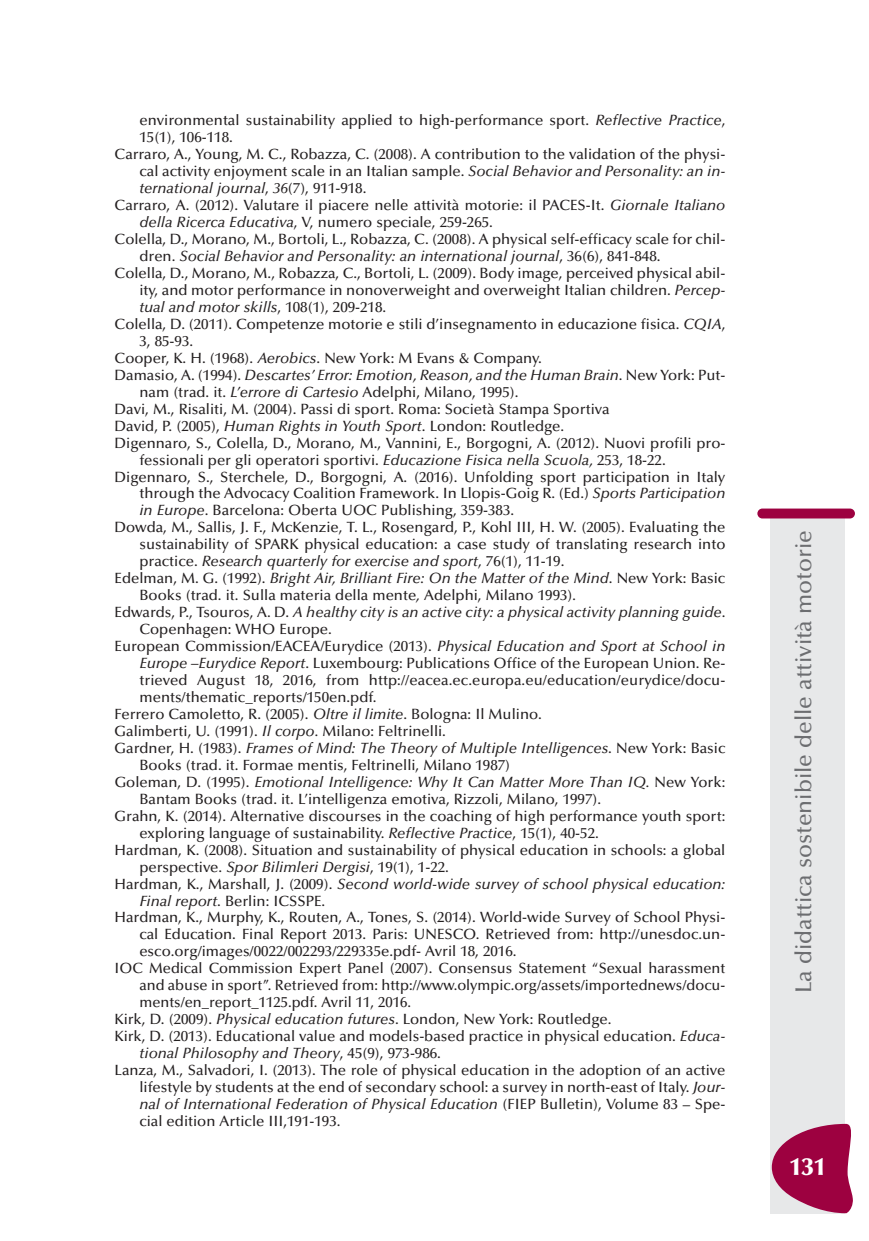
<style>
.page{position:relative;width:869px;height:1241px;background:#fff}
.page>*{position:absolute;margin:0;border:0;box-sizing:border-box;transform-origin:0 0}
.t1{font:900 24.5px "Optima";color:#fff}
.t2{font:500 22.75px "Optima";color:#6c6d70}
.t3{font:500 14.88px "Optima";color:#231f20}
.t4{font:italic 500 14.88px "Optima";color:#231f20}
.s1{font-style:italic}
.s2{font-style:normal}
</style>
<div class="page">
<div style="left:770px;top:516px;width:74px;height:697px;background:#e7e8e9"></div>
<div style="left:757px;top:508px;width:97px;height:10px;background:#9d0140;border-radius:5px"></div>
<svg style="left:771px;top:1123px;width:82px;height:89px"></svg>
<p class="t3" style="left:139px;top:114px;width:587px">environmental sustainability applied to high-performance sport. <span class="s1">Reflective Practice</span>,</p>
<p class="t3" style="left:139px;top:131px;width:95px">15(1), 106-118.</p>
<p class="t3" style="left:115px;top:148px;width:612px">Carraro, A., Young, M. C., Robazza, C. (2008). A contribution to the validation of the physi-</p>
<p class="t3" style="left:139px;top:165px;width:587px">cal activity enjoyment scale in an Italian sample. <span class="s1">Social Behavior and Personality: an in-</span></p>
<p class="t4" style="left:139px;top:182px;width:228px">ternational journal<span class="s2">,</span> 36<span class="s2">(7), 911-918.</span></p>
<p class="t3" style="left:115px;top:199px;width:612px">Carraro, A. (2012). Valutare il piacere nelle attività motorie: il PACES-It. <span class="s1">Giornale Italiano</span></p>
<p class="t3" style="left:139px;top:216px;width:355px"><span class="s1">della Ricerca Educativa</span>, V, numero speciale, 259-265.</p>
<p class="t3" style="left:115px;top:233px;width:612px">Colella, D., Morano, M., Bortoli, L., Robazza, C. (2008). A physical self-efficacy scale for chil-</p>
<p class="t4" style="left:139px;top:250px;width:522px"><span class="s2">dren.</span> Social Behavior and Personality: an international journal<span class="s2">, 36(6), 841-848.</span></p>
<p class="t3" style="left:115px;top:267px;width:612px">Colella, D., Morano, M., Robazza, C., Bortoli, L. (2009). Body image, perceived physical abil-</p>
<p class="t3" style="left:139px;top:284px;width:587px">ity, and motor performance in nonoverweight and overweight Italian children. <span class="s1">Percep-</span></p>
<p class="t4" style="left:139px;top:301px;width:248px">tual and motor skills<span class="s2">, 108(1), 209-218.</span></p>
<p class="t3" style="left:115px;top:318px;width:612px">Colella, D. (2011). Competenze motorie e stili d’insegnamento in educazione fisica. <span class="s1">CQIA</span>,</p>
<p class="t3" style="left:139px;top:335px;width:55px">3, 85-93.</p>
<p class="t3" style="left:115px;top:352px;width:428px">Cooper, K. H. (1968). <span class="s1">Aerobics</span>. New York: M Evans &amp; Company.</p>
<p class="t4" style="left:115px;top:369px;width:612px"><span class="s2">Damasio, A. (1994).</span> Descartes’ Error: Emotion, Reason, and the Human Brain<span class="s2">. New York: Put-</span></p>
<p class="t3" style="left:139px;top:386px;width:380px">nam (trad. it. <span class="s1">L’errore di Cartesio</span> Adelphi, Milano, 1995).</p>
<p class="t3" style="left:115px;top:403px;width:496px">Davi, M., Risaliti, M. (2004). Passi di sport. Roma: Società Stampa Sportiva</p>
<p class="t3" style="left:115px;top:420px;width:451px">David, P. (2005), <span class="s1">Human Rights in Youth Sport</span>. London: Routledge.</p>
<p class="t3" style="left:115px;top:436px;width:612px">Digennaro, S., Colella, D., Morano, M., Vannini, E., Borgogni, A. (2012). Nuovi profili pro-</p>
<p class="t3" style="left:139px;top:453px;width:527px">fessionali per gli operatori sportivi. <span class="s1">Educazione Fisica nella Scuola,</span> 253, 18-22.</p>
<p class="t3" style="left:115px;top:470px;width:612px">Digennaro, S., Sterchele, D., Borgogni, A. (2016). Unfolding sport participation in Italy</p>
<p class="t3" style="left:139px;top:487px;width:587px">through the Advocacy Coalition Framework. In Llopis-Goig R. (Ed.) <span class="s1">Sports Participation</span></p>
<p class="t3" style="left:139px;top:504px;width:376px"><span class="s1">in Europe</span>. Barcelona: Oberta UOC Publishing, 359-383.</p>
<p class="t3" style="left:115px;top:521px;width:612px">Dowda, M., Sallis, J. F., McKenzie, T. L., Rosengard, P., Kohl III, H. W. (2005). Evaluating the</p>
<p class="t3" style="left:139px;top:538px;width:587px">sustainability of SPARK physical education: a case study of translating research into</p>
<p class="t4" style="left:139px;top:555px;width:426px"><span class="s2">practice.</span> Research quarterly for exercise and sport<span class="s2">, 76(1), 11-19.</span></p>
<p class="t4" style="left:115px;top:572px;width:612px"><span class="s2">Edelman, M. G. (1992).</span> Bright Air, Brilliant Fire: On the Matter of the Mind<span class="s2">. New York: Basic</span></p>
<p class="t3" style="left:139px;top:589px;width:438px">Books (trad. it. Sulla materia della mente<span class="s1">,</span> Adelphi, Milano 1993)<span class="s1">.</span></p>
<p class="t4" style="left:115px;top:606px;width:612px"><span class="s2">Edwards, P., Tsouros, A. D.</span> A healthy city is an active city: a physical activity planning guide<span class="s2">.</span></p>
<p class="t3" style="left:139px;top:623px;width:194px">Copenhagen: WHO Europe.</p>
<p class="t3" style="left:115px;top:640px;width:612px">European Commission/EACEA/Eurydice (2013). <span class="s1">Physical Education and Sport at School in</span></p>
<p class="t3" style="left:139px;top:657px;width:587px"><span class="s1">Europe –Eurydice Report</span>. Luxembourg: Publications Office of the European Union. Re-</p>
<p class="t3" style="left:139px;top:674px;width:587px">trieved August 18, 2016, from http://eacea.ec.europa.eu/education/eurydice/docu-</p>
<p class="t3" style="left:139px;top:691px;width:238px">ments/thematic_reports/150en.pdf.</p>
<p class="t3" style="left:115px;top:708px;width:428px">Ferrero Camoletto, R. (2005). <span class="s1">Oltre il limite</span>. Bologna: Il Mulino.</p>
<p class="t3" style="left:115px;top:725px;width:333px">Galimberti, U. (1991). <span class="s1">Il corpo.</span> Milano: Feltrinelli.</p>
<p class="t4" style="left:115px;top:742px;width:612px"><span class="s2">Gardner, H. (1983).</span> Frames of Mind: The Theory of Multiple Intelligences<span class="s2">. New York: Basic</span></p>
<p class="t3" style="left:139px;top:758px;width:372px">Books (trad. it. Formae mentis, Feltrinelli, Milano 1987)</p>
<p class="t4" style="left:115px;top:775px;width:612px"><span class="s2">Goleman, D. (1995).</span> Emotional Intelligence: Why It Can Matter More Than IQ. <span class="s2">New York:</span></p>
<p class="t3" style="left:139px;top:792px;width:463px">Bantam Books (trad. it. L’intelligenza emotiva, Rizzoli, Milano, 1997).</p>
<p class="t3" style="left:115px;top:809px;width:612px">Grahn, K. (2014). Alternative discourses in the coaching of high performance youth sport:</p>
<p class="t3" style="left:139px;top:826px;width:460px">exploring language of sustainability. <span class="s1">Reflective Practice</span>, 15(1), 40-52.</p>
<p class="t3" style="left:115px;top:843px;width:612px">Hardman, K. (2008). Situation and sustainability of physical education in schools: a global</p>
<p class="t3" style="left:139px;top:860px;width:311px">perspective. <span class="s1">Spor Bilimleri Dergisi</span>, 19(1), 1-22.</p>
<p class="t4" style="left:114px;top:877px;width:612px"><span class="s2">Hardman, K., Marshall, J. (2009).</span> Second world-wide survey of school physical education:</p>
<p class="t3" style="left:139px;top:894px;width:187px"><span class="s1">Final report</span>. Berlin: ICSSPE.</p>
<p class="t3" style="left:114px;top:911px;width:612px">Hardman, K., Murphy, K., Routen, A., Tones, S. (2014). World-wide Survey of School Physi-</p>
<p class="t3" style="left:139px;top:928px;width:587px">cal Education. Final Report 2013. Paris: UNESCO. Retrieved from: http://unesdoc.un-</p>
<p class="t3" style="left:139px;top:945px;width:378px">esco.org/images/0022/002293/229335e.pdf- Avril 18, 2016.</p>
<p class="t3" style="left:115px;top:962px;width:612px">IOC Medical Commission Expert Panel (2007). Consensus Statement “Sexual harassment</p>
<p class="t3" style="left:139px;top:979px;width:587px">and abuse in sport”. Retrieved from: http://www.olympic.org/assets/importednews/docu-</p>
<p class="t3" style="left:139px;top:996px;width:273px">ments/en_report_1125.pdf. Avril 11, 2016.</p>
<p class="t3" style="left:115px;top:1013px;width:498px">Kirk, D. (2009). <span class="s1">Physical education futures</span>. London, New York: Routledge.</p>
<p class="t3" style="left:115px;top:1030px;width:612px">Kirk, D. (2013). Educational value and models-based practice in physical education. <span class="s1">Educa-</span></p>
<p class="t4" style="left:139px;top:1047px;width:303px">tional Philosophy and Theory<span class="s2">, 45(9), 973-986.</span></p>
<p class="t3" style="left:114px;top:1064px;width:612px">Lanza, M., Salvadori, I. (2013). The role of physical education in the adoption of an active</p>
<p class="t3" style="left:139px;top:1081px;width:587px">lifestyle by students at the end of secondary school: a survey in north-east of Italy. <span class="s1">Jour-</span></p>
<p class="t4" style="left:139px;top:1097px;width:587px">nal of International Federation of Physical Education <span class="s2">(FIEP Bulletin), Volume 83 – Spe-</span></p>
<p class="t3" style="left:139px;top:1114px;width:202px">cial edition Article III,191-193.</p>
<h2 class="t2" style="left:794px;top:992px;width:464px;rotate:-90deg">La didattica sostenibile delle attività motorie</h2>
<h1 class="t1" style="left:789px;top:1156px;width:38px">131</h1>
</div>
